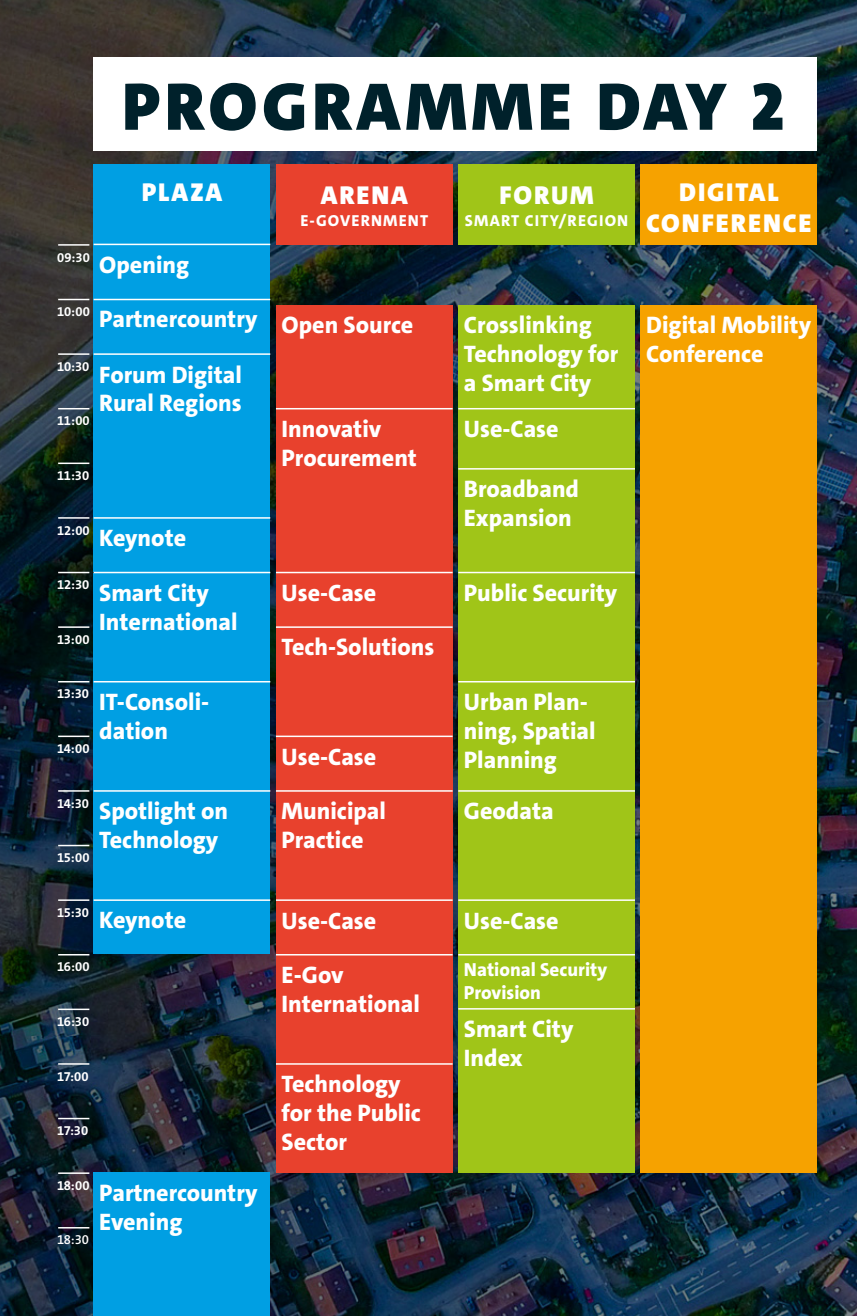
<style>
.page{position:relative;width:857px;height:1316px;background:#fff}
.page>*{position:absolute;margin:0;border:0;box-sizing:border-box;transform-origin:0 0}
.t1{font:900 68px "The Sans C4 s";letter-spacing:.07em;color:#00212b}
.t2{font:900 26px/31.2px "The Sans C4 s";letter-spacing:.07em;color:#fff;text-align:center}
.t3{font:800 24px/28.8px "The Sans C4 s";color:#fff}
.t4{font:800 19px/22.8px "The Sans C4 s";color:#fff}
.t5{font:800 16px "The Sans C4 s";letter-spacing:.07em;color:#fff}
.t6{font:700 13px "The Sans C4 s";color:#fff}
.t7{font:600 13px "The Sans C4 s";color:#fff}
</style>
<div class="page">
<img style="left:0;top:0;width:856px;height:1315px">
<div style="left:458px;top:681px;width:176px;height:109px;background:#a0c518"></div>
<div style="left:458px;top:572px;width:176px;height:109px;background:#a0c518"></div>
<div style="left:94px;top:244px;width:176px;height:55px;background:#009fe3"></div>
<div style="left:458px;top:305px;width:176px;height:103px;background:#a0c518"></div>
<div style="left:640px;top:305px;width:176px;height:867px;background:#f6a200"></div>
<div style="left:94px;top:164px;width:176px;height:80px;background:#009fe3"></div>
<div style="left:276px;top:164px;width:176px;height:80px;background:#e8412d"></div>
<div style="left:458px;top:164px;width:176px;height:80px;background:#a0c518"></div>
<div style="left:640px;top:164px;width:176px;height:80px;background:#f6a200"></div>
<div style="left:276px;top:408px;width:176px;height:166px;background:#e8412d"></div>
<div style="left:276px;top:305px;width:176px;height:104px;background:#e8412d"></div>
<div style="left:276px;top:572px;width:176px;height:55px;background:#e8412d"></div>
<div style="left:276px;top:736px;width:176px;height:55px;background:#e8412d"></div>
<div style="left:276px;top:900px;width:176px;height:54px;background:#e8412d"></div>
<div style="left:276px;top:954px;width:176px;height:109px;background:#e8412d"></div>
<div style="left:276px;top:626px;width:176px;height:110px;background:#e8412d"></div>
<div style="left:276px;top:791px;width:176px;height:109px;background:#e8412d"></div>
<div style="left:458px;top:469px;width:176px;height:105px;background:#a0c518"></div>
<div style="left:458px;top:408px;width:176px;height:61px;background:#a0c518"></div>
<div style="left:458px;top:900px;width:176px;height:55px;background:#a0c518"></div>
<div style="left:458px;top:1008px;width:176px;height:164px;background:#a0c518"></div>
<div style="left:458px;top:791px;width:176px;height:109px;background:#a0c518"></div>
<hr style="left:276px;top:408px;width:176px;height:1px;background:#fff">
<hr style="left:458px;top:571px;width:176px;height:2px;background:#fff">
<div style="left:94px;top:299px;width:176px;height:55px;background:#009fe3"></div>
<div style="left:94px;top:354px;width:176px;height:169px;background:#009fe3"></div>
<div style="left:94px;top:572px;width:176px;height:110px;background:#009fe3"></div>
<div style="left:94px;top:681px;width:176px;height:114px;background:#009fe3"></div>
<div style="left:94px;top:518px;width:176px;height:53px;background:#009fe3"></div>
<hr style="left:458px;top:790px;width:176px;height:1px;background:#fff">
<hr style="left:458px;top:899px;width:176px;height:1px;background:#fff">
<hr style="left:276px;top:571px;width:176px;height:2px;background:#fff">
<hr style="left:276px;top:626px;width:176px;height:2px;background:#fff">
<hr style="left:276px;top:790px;width:176px;height:1px;background:#fff">
<hr style="left:276px;top:735px;width:176px;height:2px;background:#fff">
<hr style="left:276px;top:899px;width:176px;height:1px;background:#fff">
<hr style="left:276px;top:953px;width:176px;height:2px;background:#fff">
<hr style="left:94px;top:299px;width:176px;height:1px;background:#fff">
<hr style="left:94px;top:353px;width:176px;height:2px;background:#fff">
<hr style="left:94px;top:681px;width:176px;height:1px;background:#fff">
<hr style="left:458px;top:681px;width:176px;height:1px;background:#fff">
<hr style="left:94px;top:517px;width:176px;height:1px;background:#fff">
<hr style="left:94px;top:571px;width:176px;height:2px;background:#fff">
<div style="left:94px;top:57px;width:722px;height:93px;background:#fff"></div>
<hr style="left:58px;top:299px;width:31px;height:1px;background:#fff">
<hr style="left:58px;top:353px;width:31px;height:2px;background:#fff">
<hr style="left:58px;top:408px;width:31px;height:1px;background:#fff">
<hr style="left:58px;top:462px;width:31px;height:2px;background:#fff">
<hr style="left:58px;top:517px;width:31px;height:1px;background:#fff">
<hr style="left:58px;top:571px;width:31px;height:2px;background:#fff">
<hr style="left:58px;top:626px;width:31px;height:2px;background:#fff">
<hr style="left:58px;top:681px;width:31px;height:1px;background:#fff">
<hr style="left:58px;top:735px;width:31px;height:2px;background:#fff">
<hr style="left:58px;top:790px;width:31px;height:1px;background:#fff">
<hr style="left:58px;top:844px;width:31px;height:2px;background:#fff">
<hr style="left:58px;top:899px;width:31px;height:1px;background:#fff">
<hr style="left:58px;top:953px;width:31px;height:2px;background:#fff">
<hr style="left:58px;top:1008px;width:31px;height:2px;background:#fff">
<hr style="left:58px;top:1063px;width:31px;height:1px;background:#fff">
<hr style="left:58px;top:1117px;width:31px;height:2px;background:#fff">
<hr style="left:58px;top:1172px;width:31px;height:1px;background:#fff">
<hr style="left:58px;top:244px;width:31px;height:2px;background:#fff">
<hr style="left:58px;top:1226px;width:31px;height:2px;background:#fff">
<hr style="left:458px;top:408px;width:176px;height:1px;background:#fff">
<hr style="left:458px;top:468px;width:176px;height:1px;background:#fff">
<hr style="left:94px;top:244px;width:176px;height:1px;background:#fff">
<div style="left:94px;top:1172px;width:176px;height:143px;background:#009fe3"></div>
<div style="left:94px;top:790px;width:176px;height:109px;background:#009fe3"></div>
<div style="left:94px;top:899px;width:176px;height:55px;background:#009fe3"></div>
<hr style="left:94px;top:899px;width:176px;height:1px;background:#fff">
<hr style="left:94px;top:790px;width:176px;height:1px;background:#fff">
<div style="left:276px;top:1063px;width:176px;height:109px;background:#e8412d"></div>
<hr style="left:276px;top:1063px;width:176px;height:1px;background:#fff">
<div style="left:458px;top:954px;width:176px;height:56px;background:#a0c518"></div>
<hr style="left:458px;top:953px;width:176px;height:2px;background:#fff">
<hr style="left:458px;top:1008px;width:176px;height:1px;background:#fff">
<h1 class="t1" style="left:122px;top:63px;width:663px">PROGRAMME DAY 2</h1>
<p class="t2" style="left:142px;top:176px;width:82px">PLAZA</p>
<p class="t2" style="left:320px;top:179px;width:88px">ARENA</p>
<p class="t5" style="left:300px;top:210px;width:129px">E-GOVERNMENT</p>
<p class="t2" style="left:499px;top:179px;width:95px">FORUM</p>
<p class="t5" style="left:464px;top:210px;width:165px">SMART CITY/REGION</p>
<p class="t2" style="left:645px;top:176px;width:167px">DIGITAL<br>CONFERENCE</p>
<p class="t6" style="left:57px;top:249px;width:34px">09:30</p>
<p class="t3" style="left:99px;top:251px;width:91px">Opening</p>
<p class="t6" style="left:57px;top:303px;width:34px">10:00</p>
<p class="t6" style="left:57px;top:358px;width:34px">10:30</p>
<p class="t6" style="left:57px;top:412px;width:34px">11:00</p>
<p class="t3" style="left:99px;top:305px;width:159px">Partnercountry</p>
<p class="t3" style="left:99px;top:360px;width:144px">Forum Digital<br>Rural Regions</p>
<p class="t3" style="left:281px;top:311px;width:133px">Open Source</p>
<p class="t3" style="left:281px;top:415px;width:137px">Innovativ<br>Procurement</p>
<p class="t3" style="left:463px;top:311px;width:156px">Crosslinking<br>Technology for a Smart City</p>
<p class="t3" style="left:646px;top:311px;width:166px">Digital Mobility<br>Conference</p>
<p class="t3" style="left:463px;top:415px;width:96px">Use-Case</p>
<p class="t6" style="left:57px;top:467px;width:33px">11:30</p>
<p class="t6" style="left:57px;top:522px;width:34px">12:00</p>
<p class="t3" style="left:99px;top:524px;width:88px">Keynote</p>
<p class="t3" style="left:463px;top:475px;width:116px">Broadband<br>Expansion</p>
<p class="t6" style="left:57px;top:576px;width:34px">12:30</p>
<p class="t3" style="left:99px;top:578px;width:140px">Smart City<br>International</p>
<p class="t3" style="left:281px;top:578px;width:96px">Use-Case</p>
<p class="t3" style="left:463px;top:578px;width:155px">Public Security</p>
<p class="t6" style="left:57px;top:631px;width:34px">13:00</p>
<p class="t3" style="left:281px;top:632px;width:154px">Tech-Solutions</p>
<p class="t6" style="left:57px;top:685px;width:33px">13:30</p>
<p class="t6" style="left:57px;top:740px;width:34px">14:00</p>
<p class="t3" style="left:99px;top:688px;width:111px">IT-Consoli&shy;dation</p>
<p class="t3" style="left:281px;top:742px;width:96px">Use-Case</p>
<p class="t3" style="left:463px;top:688px;width:133px">Urban Plan&shy;ning, Spatial<br>Planning</p>
<p class="t6" style="left:57px;top:794px;width:33px">14:30</p>
<p class="t6" style="left:57px;top:849px;width:34px">15:00</p>
<p class="t3" style="left:99px;top:797px;width:130px">Spotlight on<br>Technology</p>
<p class="t3" style="left:281px;top:797px;width:106px">Municipal<br>Practice</p>
<p class="t3" style="left:463px;top:797px;width:91px">Geodata</p>
<p class="t6" style="left:57px;top:904px;width:33px">15:30</p>
<p class="t6" style="left:57px;top:958px;width:34px">16:00</p>
<p class="t3" style="left:99px;top:905px;width:88px">Keynote</p>
<p class="t3" style="left:281px;top:906px;width:96px">Use-Case</p>
<p class="t3" style="left:281px;top:961px;width:140px">E-Gov<br>International</p>
<p class="t3" style="left:463px;top:906px;width:96px">Use-Case</p>
<p class="t4" style="left:463px;top:958px;width:145px">National Security<br>Provision</p>
<p class="t6" style="left:57px;top:1013px;width:33px">16:30</p>
<p class="t3" style="left:463px;top:1014px;width:111px">Smart City<br>Index</p>
<p class="t6" style="left:57px;top:1067px;width:33px">17:00</p>
<p class="t6" style="left:57px;top:1122px;width:32px">17:30</p>
<p class="t3" style="left:281px;top:1070px;width:141px">Technology for the Public<br>Sector</p>
<p class="t6" style="left:57px;top:1176px;width:34px">18:00</p>
<p class="t7" style="left:57px;top:1231px;width:33px">18:30</p>
<p class="t3" style="left:99px;top:1178px;width:159px">Partnercountry<br>Evening</p>
</div>
